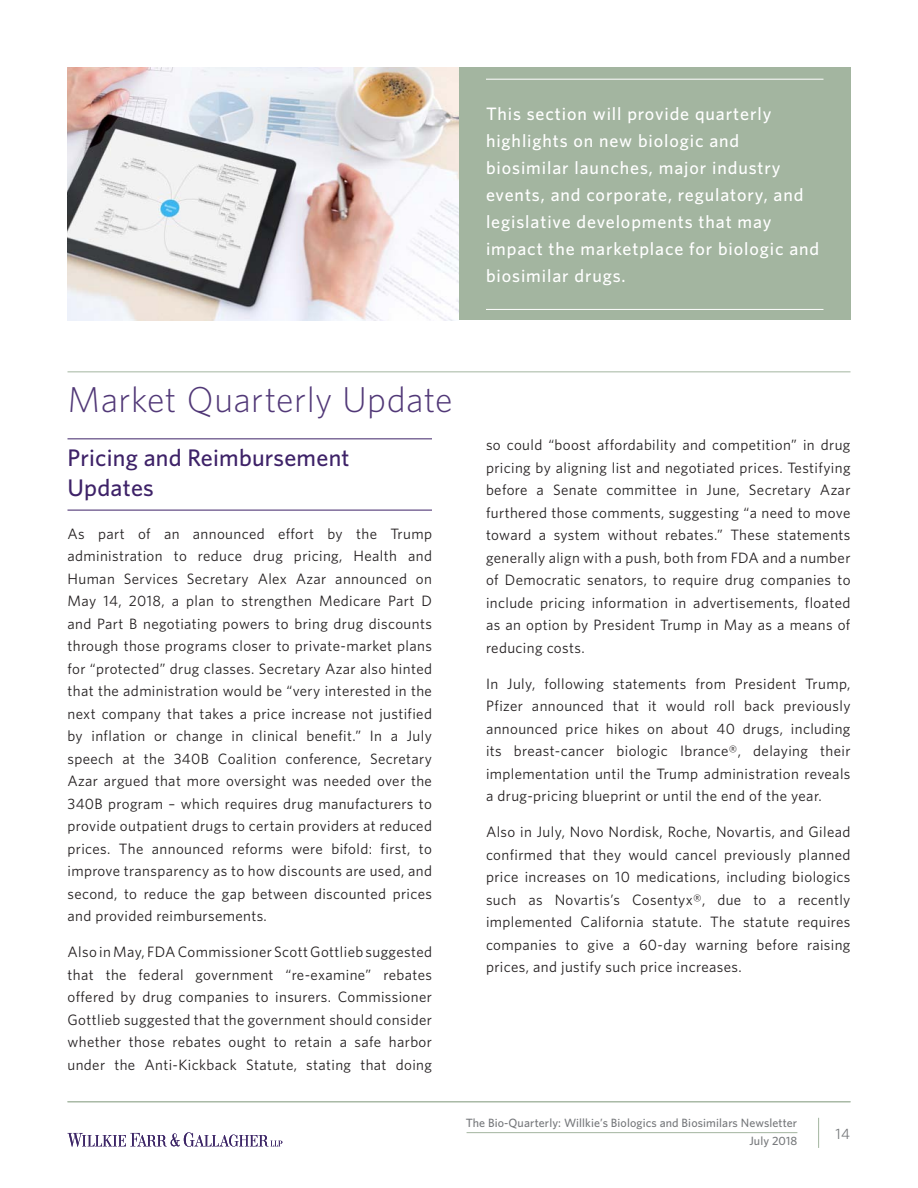
<style>
.page{position:relative;width:918px;height:1188px;background:#fff}
.page>*{position:absolute;margin:0;border:0;box-sizing:border-box;transform-origin:0 0}
.Article_First_Page{font:300 36px "Whitney";letter-spacing:.01em;color:#513877}
.Section_Subhead_-_la{font:500 24px/30px "Whitney";letter-spacing:.01em;color:#3e2268}
.Article_-_descriptio{font:500 18px/27px "Whitney";letter-spacing:.05em;color:#fff}
.Body_Text{font:15px/22.5px "Whitney";letter-spacing:.025em;color:#231f20;text-align:justify}
.t1{font:15px "Whitney";color:#76787b}
.t2{font:500 12px/18px "Whitney";letter-spacing:.01em;color:#76787b;text-align:right}
</style>
<div class="page">
<hr style="left:467px;top:1132px;width:330px;height:1px;background:#a3b5a0">
<hr style="left:818px;top:1118px;width:1px;height:30px;background:#a3b5a0">
<hr style="left:68px;top:372px;width:782px;height:1px;background:#a3b5a0">
<svg style="left:68px;top:1132px;width:214px;height:15px"></svg>
<hr style="left:68px;top:1102px;width:782px;height:1px;background:#a3b5a0">
<hr style="left:68px;top:438px;width:364px;height:1px;background:#3e2268">
<hr style="left:68px;top:510px;width:364px;height:1px;background:#3e2268">
<div style="left:459px;top:68px;width:391px;height:252px;background:#a3b5a0"></div>
<hr style="left:486px;top:79px;width:338px;height:1px;background:#fff">
<hr style="left:486px;top:309px;width:338px;height:1px;background:#fff">
<img style="left:68px;top:68px;width:391px;height:252px">
<p class="Article_-_descriptio" style="left:486px;top:100px;width:335px">This section will provide quarterly highlights on new biologic and biosimilar launches, major industry events, and corporate, regulatory, and legislative developments that may impact the marketplace for biologic and biosimilar drugs.</p>
<p class="Article_First_Page" style="left:68px;top:375px;width:387px">Market Quarterly Update</p>
<p class="Section_Subhead_-_la" style="left:68px;top:443px;width:284px">Pricing and Reimbursement<br>Updates</p>
<p class="Body_Text" style="left:68px;top:522px;width:366px">As part of an announced effort by the Trump administration to reduce drug pricing, Health and Human Services Secretary Alex Azar announced on May 14, 2018, a plan to strengthen Medicare Part D and Part B negotiating powers to bring drug discounts through those programs closer to private-market plans for “protected” drug classes. Secretary Azar also hinted that the administration would be “very interested in the next company that takes a price increase not justified by inflation or change in clinical benefit.” In a July speech at the 340B Coalition conference, Secretary Azar argued that more oversight was needed over the 340B program – which requires drug manufacturers to provide outpatient drugs to certain providers at reduced prices. The announced reforms were bifold: first, to improve transparency as to how discounts are used, and second, to reduce the gap between discounted prices and provided reimbursements.</p>
<p class="Body_Text" style="left:68px;top:941px;width:366px">Also in May, FDA Commissioner Scott Gottlieb suggested that the federal government “re-examine” rebates offered by drug companies to insurers. Commissioner Gottlieb suggested that the government should consider whether those rebates ought to retain a safe harbor under the Anti-Kickback Statute, stating that doing</p>
<p class="Body_Text" style="left:486px;top:434px;width:366px">so could “boost affordability and competition” in drug pricing by aligning list and negotiated prices. Testifying before a Senate committee in June, Secretary Azar furthered those comments, suggesting “a need to move toward a system without rebates.” These statements generally align with a push, both from FDA and a number of Democratic senators, to require drug companies to include pricing information in advertisements, floated as an option by President Trump in May as a means of reducing costs.</p>
<p class="Body_Text" style="left:486px;top:672px;width:366px">In July, following statements from President Trump, Pfizer announced that it would roll back previously announced price hikes on about 40 drugs, including its breast-cancer biologic Ibrance®, delaying their implementation until the Trump administration reveals a drug-pricing blueprint or until the end of the year.</p>
<p class="Body_Text" style="left:486px;top:821px;width:366px">Also in July, Novo Nordisk, Roche, Novartis, and Gilead confirmed that they would cancel previously planned price increases on 10 medications, including biologics such as Novartis’s Cosentyx®, due to a recently implemented California statute. The statute requires companies to give a 60-day warning before raising prices, and justify such price increases.</p>
<p class="t2" style="left:466px;top:1114px;width:333px">The Bio-Quarterly: Willkie’s Biologics and Biosimilars Newsletter<br>July 2018</p>
<p class="t1" style="left:835px;top:1123px;width:16px">14</p>
</div>
